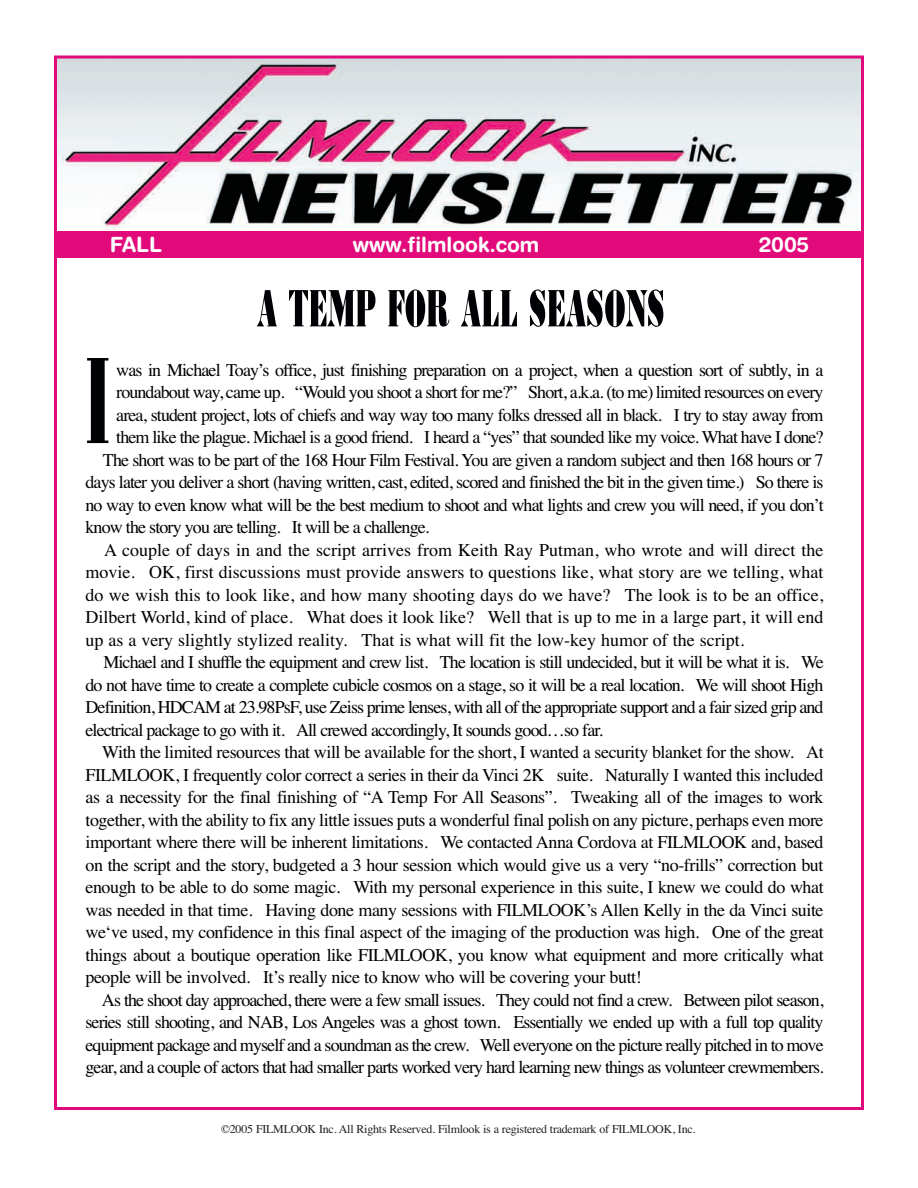
<style>
.page{position:relative;width:918px;height:1188px;background:#fff}
.page>*{position:absolute;margin:0;border:0;box-sizing:border-box;transform-origin:0 0}
.t1{font:127.5px "Bodoni Extra Bold Plain";color:#000104;scale:.58 1}
.t2{font:ultra-condensed 54px "Bodoni";color:#000104}
.t3{font:700 21px "Helvetica Rounded";color:#fff}
.t4{font:18px "Times";letter-spacing:-.05em;color:#000104}
.t5{font:18px "Times";letter-spacing:-.025em;color:#000104}
.t6{font:18px "Times";color:#000104}
.t7{font:12px "Times";letter-spacing:-.02em;color:#231f20}
</style>
<div class="page">
<img style="left:58px;top:60px;width:802px;height:170px">
<div style="left:57px;top:231px;width:805px;height:27px;background:#e2097a"></div>
<p class="t3" style="left:110px;top:237px;width:54px">FALL</p>
<p class="t3" style="left:353px;top:237px;width:188px">www.filmlook.com</p>
<p class="t3" style="left:759px;top:237px;width:52px">2005</p>
<h2 class="t2" style="left:256px;top:276px;width:410px">A TEMP FOR ALL SEASONS</h2>
<h1 class="t1" style="left:86px;top:327px;width:43px">I</h1>
<p class="t4" style="left:116px;top:359px;width:709px">was in Michael Toay’s office, just finishing preparation on a project, when a question sort of subtly, in a</p>
<p class="t4" style="left:116px;top:381px;width:709px">roundabout way, came up. “Would you shoot a short for me?” Short, a.k.a. (to me) limited resources on every</p>
<p class="t4" style="left:116px;top:404px;width:709px">area, student project, lots of chiefs and way way too many folks dressed all in black. I try to stay away from</p>
<p class="t4" style="left:116px;top:426px;width:709px">them like the plague. Michael is a good friend. I heard a “yes” that sounded like my voice. What have I done?</p>
<p class="t4" style="left:103px;top:449px;width:722px">The short was to be part of the 168 Hour Film Festival. You are given a random subject and then 168 hours or 7</p>
<p class="t4" style="left:85px;top:471px;width:740px">days later you deliver a short (having written, cast, edited, scored and finished the bit in the given time.) So there is</p>
<p class="t4" style="left:85px;top:494px;width:740px">no way to even know what will be the best medium to shoot and what lights and crew you will need, if you don’t</p>
<p class="t4" style="left:85px;top:516px;width:345px">know the story you are telling. It will be a challenge.</p>
<p class="t6" style="left:104px;top:539px;width:721px">A couple of days in and the script arrives from Keith Ray Putman, who wrote and will direct the</p>
<p class="t6" style="left:85px;top:561px;width:740px">movie. OK, first discussions must provide answers to questions like, what story are we telling, what</p>
<p class="t6" style="left:85px;top:584px;width:739px">do we wish this to look like, and how many shooting days do we have? The look is to be an office,</p>
<p class="t6" style="left:85px;top:606px;width:740px">Dilbert World, kind of place. What does it look like? Well that is up to me in a large part, it will end</p>
<p class="t6" style="left:85px;top:629px;width:660px">up as a very slightly stylized reality. That is what will fit the low-key humor of the script.</p>
<p class="t4" style="left:103px;top:651px;width:722px">Michael and I shuffle the equipment and crew list. The location is still undecided, but it will be what it is. We</p>
<p class="t4" style="left:86px;top:674px;width:740px">do not have time to create a complete cubicle cosmos on a stage, so it will be a real location. We will shoot High</p>
<p class="t4" style="left:86px;top:696px;width:740px">Definition, HDCAM at 23.98PsF, use Zeiss prime lenses, with all of the appropriate support and a fair sized grip and</p>
<p class="t4" style="left:86px;top:719px;width:519px">electrical package to go with it. All crewed accordingly, It sounds good…so far.</p>
<p class="t5" style="left:102px;top:741px;width:723px">With the limited resources that will be available for the short, I wanted a security blanket for the show. At</p>
<p class="t5" style="left:86px;top:764px;width:740px">FILMLOOK, I frequently color correct a series in their da Vinci 2K suite. Naturally I wanted this included</p>
<p class="t5" style="left:86px;top:786px;width:740px">as a necessity for the final finishing of “A Temp For All Seasons”. Tweaking all of the images to work</p>
<p class="t5" style="left:86px;top:809px;width:740px">together, with the ability to fix any little issues puts a wonderful final polish on any picture, perhaps even more</p>
<p class="t5" style="left:86px;top:831px;width:740px">important where there will be inherent limitations. We contacted Anna Cordova at FILMLOOK and, based</p>
<p class="t5" style="left:86px;top:854px;width:740px">on the script and the story, budgeted a 3 hour session which would give us a very “no-frills” correction but</p>
<p class="t5" style="left:86px;top:876px;width:740px">enough to be able to do some magic. With my personal experience in this suite, I knew we could do what</p>
<p class="t5" style="left:86px;top:899px;width:740px">was needed in that time. Having done many sessions with FILMLOOK’s Allen Kelly in the da Vinci suite</p>
<p class="t5" style="left:86px;top:921px;width:740px">we‘ve used, my confidence in this final aspect of the imaging of the production was high. One of the great</p>
<p class="t5" style="left:86px;top:944px;width:740px">things about a boutique operation like FILMLOOK, you know what equipment and more critically what</p>
<p class="t5" style="left:86px;top:966px;width:558px">people will be involved. It’s really nice to know who will be covering your butt!</p>
<p class="t4" style="left:102px;top:989px;width:723px">As the shoot day approached, there were a few small issues. They could not find a crew. Between pilot season,</p>
<p class="t4" style="left:86px;top:1011px;width:740px">series still shooting, and NAB, Los Angeles was a ghost town. Essentially we ended up with a full top quality</p>
<p class="t4" style="left:86px;top:1034px;width:740px">equipment package and myself and a soundman as the crew. Well everyone on the picture really pitched in to move</p>
<p class="t4" style="left:86px;top:1056px;width:740px">gear, and a couple of actors that had smaller parts worked very hard learning new things as volunteer crewmembers.</p>
<p class="t7" style="left:221px;top:1122px;width:476px">©2005 FILMLOOK Inc. All Rights Reserved. Filmlook is a registered trademark of FILMLOOK, Inc.</p>
</div>
